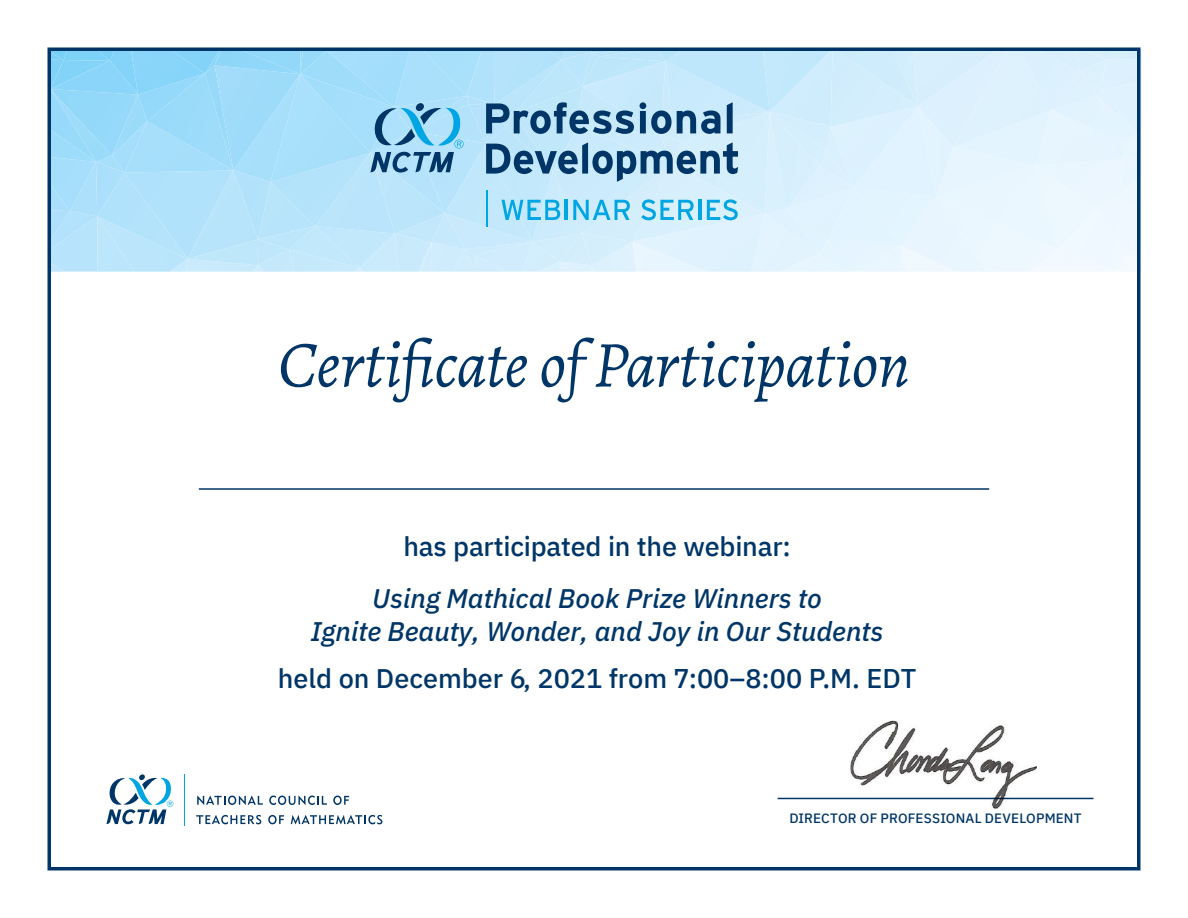
<style>
.page{position:relative;width:1188px;height:918px;background:#fff}
.page>*{position:absolute;margin:0;border:0;box-sizing:border-box;transform-origin:0 0}
.t1{font:italic 66px "Alegreya";letter-spacing:-.01em;color:#003667}
.t2{font:italic 500 27px/32.4px "IBM Plex Sans";color:#003667;text-align:center}
.t3{font:500 27px "IBM Plex Sans";letter-spacing:-.01em;color:#003667}
.t4{font:500 13.5px "IBM Plex Sans";letter-spacing:.01em;color:#003667}
</style>
<div class="page">
<hr style="left:778px;top:798px;width:316px;height:1px;background:#003667">
<svg style="left:106px;top:774px;width:67px;height:50px"></svg>
<hr style="left:184px;top:774px;width:1px;height:52px;background:#00a5e3">
<svg style="left:197px;top:796px;width:66px;height:9px"></svg>
<svg style="left:269px;top:796px;width:58px;height:9px"></svg>
<svg style="left:333px;top:796px;width:16px;height:9px"></svg>
<svg style="left:196px;top:815px;width:65px;height:9px"></svg>
<svg style="left:268px;top:815px;width:16px;height:9px"></svg>
<svg style="left:291px;top:815px;width:91px;height:9px"></svg>
<img style="left:850px;top:720px;width:186px;height:89px">
<hr style="left:199px;top:488px;width:790px;height:2px;background:#003667">
<svg style="left:52px;top:49px;width:1090px;height:223px;background:#bee3f6"></svg>
<div style="left:47px;top:47px;width:1094px;height:824px;border:4px solid #003667"></div>
<h1 class="t1" style="left:278px;top:320px;width:634px">Certificate of Participation</h1>
<p class="t3" style="left:404px;top:525px;width:389px">has participated in the webinar:</p>
<p class="t2" style="left:311px;top:580px;width:574px">Using Mathical Book Prize Winners to<br>Ignite Beauty, Wonder, and Joy in Our Students</p>
<p class="t3" style="left:278px;top:657px;width:640px">held on December 6, 2021 from 7:00–8:00 P.M. EDT</p>
<p class="t4" style="left:790px;top:808px;width:294px">DIRECTOR OF PROFESSIONAL DEVELOPMENT</p>
</div>
